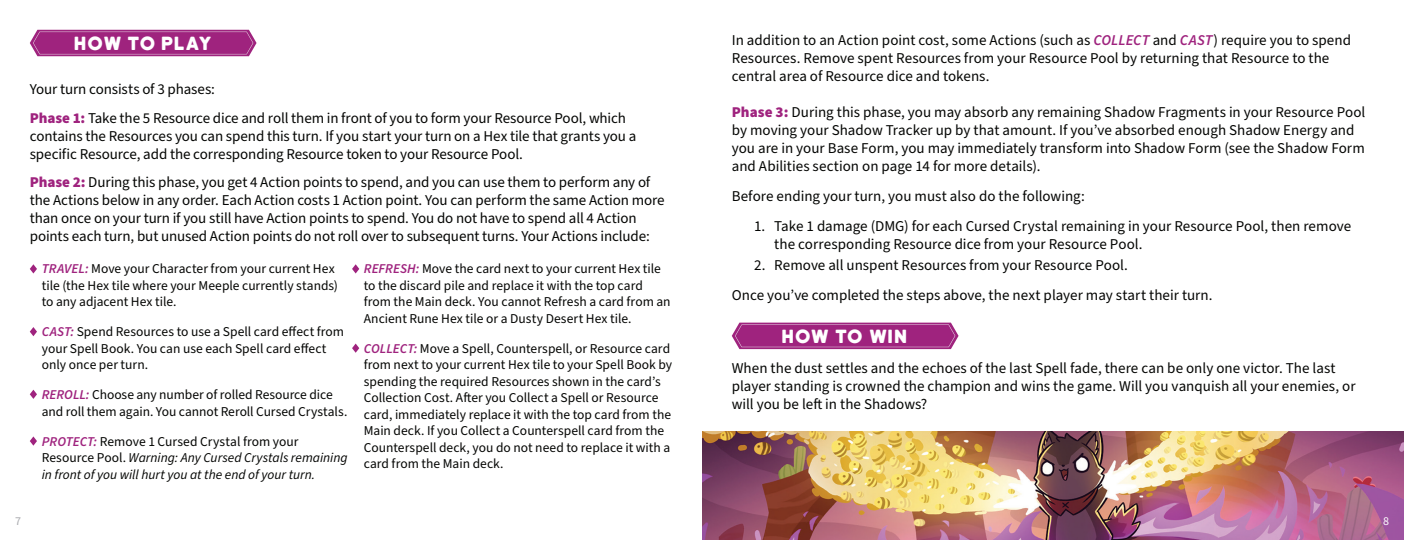
<style>
.page{position:relative;width:1404px;height:540px;background:#fff}
.page>*{position:absolute;margin:0;border:0;box-sizing:border-box;transform-origin:0 0}
.Body{font:18px "Katahdin Round";letter-spacing:-.02em;color:#fff}
.Body-2{font:15px/18px "Source Sans Pro";color:#040503}
.Body-3{font:13.5px/16.5px "Source Sans Pro";color:#040503}
.Body-4{font:italic 13.5px/16.5px "Source Sans Pro";color:#040503}
.t1{font:12px "Source Sans Pro";color:#a8a9ad}
.t2{font:12px "Source Sans Pro";color:#fff}
.s1{font-weight:900;color:#9f237e}
.s2{font-weight:600;font-style:italic;color:#9f237e}
.s3{font-weight:600;color:#9f237e}
.s4{font-style:normal}
</style>
<div class="page">
<svg style="left:30px;top:30px;width:226px;height:26px;background:#a43085"></svg>
<svg style="left:731px;top:323px;width:227px;height:26px;background:#a53186"></svg>
<svg style="left:30px;top:264px;width:7px;height:10px"></svg>
<svg style="left:352px;top:264px;width:7px;height:10px"></svg>
<svg style="left:352px;top:344px;width:7px;height:9px"></svg>
<svg style="left:30px;top:327px;width:7px;height:9px"></svg>
<svg style="left:30px;top:390px;width:7px;height:9px"></svg>
<svg style="left:30px;top:436px;width:7px;height:10px"></svg>
<img style="left:702px;top:432px;width:701px;height:108px">
<p class="Body" style="left:74px;top:32px;width:139px">HOW TO Play</p>
<p class="Body-2" style="left:30px;top:81px;width:187px">Your turn consists of 3 phases:</p>
<p class="Body-2" style="left:30px;top:109px;width:608px"><span class="s1">Phase 1:</span> Take the 5 Resource dice and roll them in front of you to form your Resource Pool, which contains the Resources you can spend this turn. If you start your turn on a Hex tile that grants you a specific Resource, add the corresponding Resource token to your Resource Pool.</p>
<p class="Body-2" style="left:30px;top:174px;width:636px"><span class="s1">Phase 2:</span> During this phase, you get 4 Action points to spend, and you can use them to perform any of the Actions below in any order. Each Action costs 1 Action point. You can perform the same Action more than once on your turn if you still have Action points to spend. You do not have to spend all 4 Action points each turn, but unused Action points do not roll over to subsequent turns. Your Actions include:</p>
<p class="Body-3" style="left:42px;top:261px;width:298px"><span class="s2">TRAVEL:</span> Move your Character from your current Hex tile (the Hex tile where your Meeple currently stands) to any adjacent Hex tile.</p>
<p class="Body-3" style="left:42px;top:324px;width:304px"><span class="s2">CAST:</span> Spend Resources to use a Spell card effect from your Spell Book. You can use each Spell card effect only once per turn.</p>
<p class="Body-3" style="left:42px;top:387px;width:307px"><span class="s2">REROLL:</span> Choose any number of rolled Resource dice and roll them again. You cannot Reroll Cursed Crystals.</p>
<p class="Body-4" style="left:42px;top:433px;width:307px"><span class="s3">PROTECT:</span> <span class="s4">Remove 1 Cursed Crystal from your<br>Resource Pool.</span> Warning: Any Cursed Crystals remaining in front of you will hurt you at the end of your turn.</p>
<p class="Body-3" style="left:364px;top:261px;width:308px"><span class="s2">REFRESH:</span> Move the card next to your current Hex tile to the discard pile and replace it with the top card from the Main deck. You cannot Refresh a card from an Ancient Rune Hex tile or a Dusty Desert Hex tile.</p>
<p class="Body-3" style="left:364px;top:340px;width:310px"><span class="s2">COLLECT:</span> Move a Spell, Counterspell, or Resource card from next to your current Hex tile to your Spell Book by spending the required Resources shown in the card’s Collection Cost. After you Collect a Spell or Resource card, immediately replace it with the top card from the Main deck. If you Collect a Counterspell card from the Counterspell deck, you do not need to replace it with a card from the Main deck.</p>
<p class="Body-2" style="left:731px;top:32px;width:620px">In addition to an Action point cost, some Actions (such as <span class="s2">COLLECT</span> and <span class="s2">CAST</span>) require you to spend<br>Resources. Remove spent Resources from your Resource Pool by returning that Resource to the central area of Resource dice and tokens.</p>
<p class="Body-2" style="left:731px;top:104px;width:635px"><span class="s1">Phase 3:</span> During this phase, you may absorb any remaining Shadow Fragments in your Resource Pool by moving your Shadow Tracker up by that amount. If you’ve absorbed enough Shadow Energy and you are in your Base Form, you may immediately transform into Shadow Form (see the Shadow Form and Abilities section on page 14 for more details).</p>
<p class="Body-2" style="left:731px;top:188px;width:354px">Before ending your turn, you must also do the following:</p>
<p class="Body-2" style="left:774px;top:218px;width:578px;text-indent:-20px">1. Take 1 damage (DMG) for each Cursed Crystal remaining in your Resource Pool, then remove the corresponding Resource dice from your Resource Pool.</p>
<p class="Body-2" style="left:754px;top:257px;width:375px">2. Remove all unspent Resources from your Resource Pool.</p>
<p class="Body-2" style="left:731px;top:286px;width:482px">Once you’ve completed the steps above, the next player may start their turn.</p>
<p class="Body" style="left:781px;top:325px;width:128px">HOW TO WIN</p>
<p class="Body-2" style="left:731px;top:360px;width:625px">When the dust settles and the echoes of the last Spell fade, there can be only one victor. The last player standing is crowned the champion and wins the game. Will you vanquish all your enemies, or will you be left in the Shadows?</p>
<p class="t1" style="left:15px;top:513px;width:7px">7</p>
<p class="t2" style="left:1382px;top:513px;width:7px">8</p>
</div>
